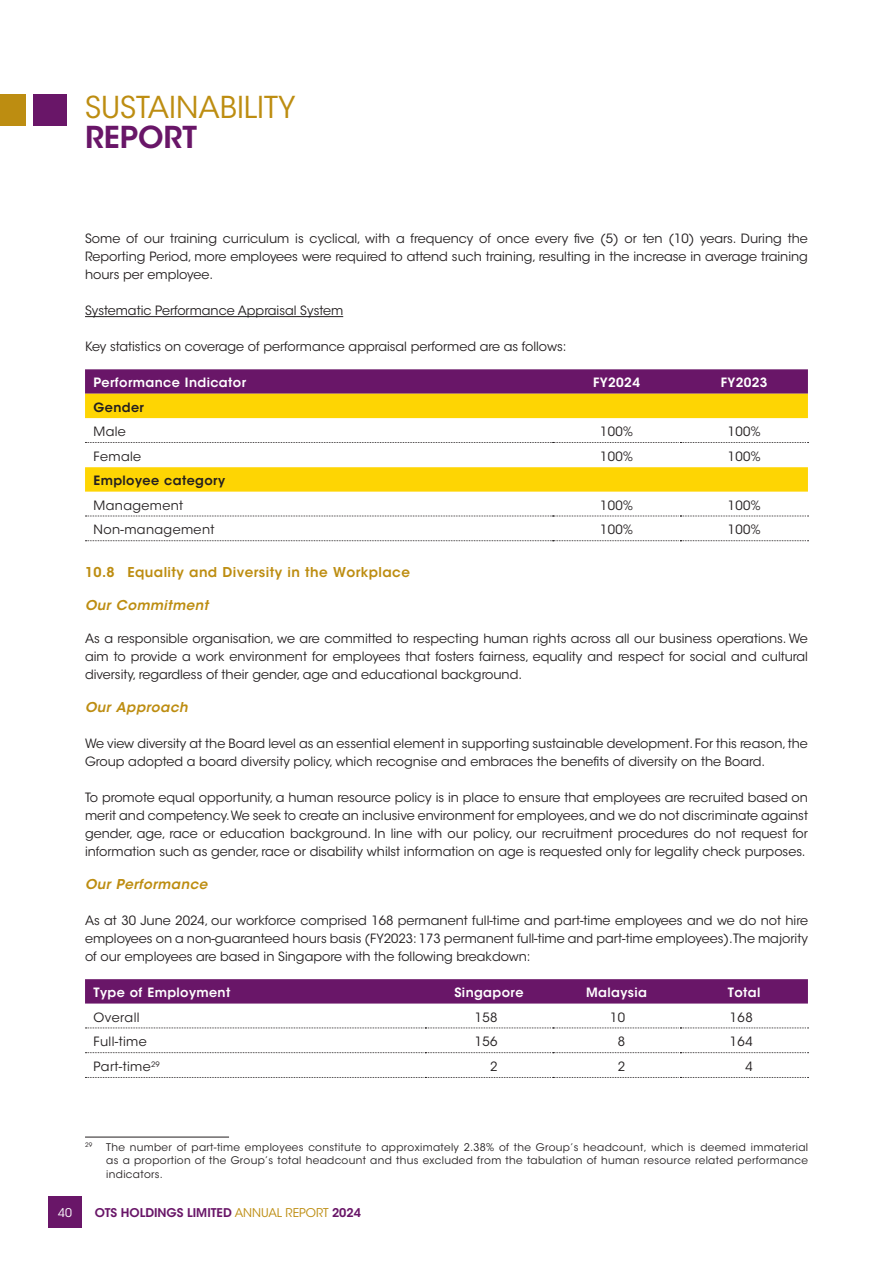
<style>
.page{position:relative;width:893px;height:1263px;background:#fff}
.page>*{position:absolute;margin:0;border:0;box-sizing:border-box;transform-origin:0 0}
.t1{font:30px "ITC Avant Garde Std";color:#bd8d11}
.t2{font:600 30px "ITC Avant Garde Std";color:#691668}
.t3{font:600 13.5px "ITC Avant Garde Std";letter-spacing:.03em;color:#bd8d11}
.t4{font:italic 600 13.5px "ITC Avant Garde Std";letter-spacing:.03em;color:#bd8d11}
.t5{font:12.75px/18px "ITC Avant Garde Std";color:#231f20;text-align:justify}
.t6{font:600 12.75px "ITC Avant Garde Std";letter-spacing:.03em;color:#fff}
.t7{font:12.75px "ITC Avant Garde Std";letter-spacing:.03em;color:#231f20}
.t8{font:600 12.75px "ITC Avant Garde Std";letter-spacing:.03em;color:#231f20}
.t9{font:600 12px "ITC Avant Garde Std";color:#691668}
.t10{font:12px "ITC Avant Garde Std";color:#fff}
.t11{font:10.5px/13.5px "ITC Avant Garde Std";letter-spacing:.03em;color:#231f20;text-align:justify}
.t12{font:6.15px "ITC Avant Garde Std";color:#231f20}
.s1{font-weight:400;color:#bd8d11}
</style>
<div class="page">
<hr style="left:85px;top:316px;width:258px;height:1px;background:#231f20">
<svg style="left:85px;top:369px;width:723px;height:25px;background:#6d1d6a"></svg>
<svg style="left:85px;top:394px;width:723px;height:98px"></svg>
<svg style="left:85px;top:442px;width:723px;height:1px"></svg>
<svg style="left:85px;top:516px;width:723px;height:1px"></svg>
<svg style="left:85px;top:540px;width:723px;height:1px"></svg>
<div style="left:85px;top:979px;width:723px;height:24px;background:#691668"></div>
<svg style="left:85px;top:1027px;width:723px;height:1px"></svg>
<svg style="left:85px;top:1052px;width:723px;height:1px"></svg>
<svg style="left:85px;top:1077px;width:723px;height:1px"></svg>
<hr style="left:85px;top:1137px;width:144px;height:1px;background:#231f20">
<div style="left:48px;top:1196px;width:34px;height:32px;background:#691668"></div>
<div style="left:33px;top:95px;width:34px;height:31px;background:#691668"></div>
<div style="left:0;top:95px;width:25px;height:31px;background:#bd8d11"></div>
<h1 class="t1" style="left:85px;top:89px;width:212px">SUSTAINABILITY</h1>
<h1 class="t2" style="left:85px;top:118px;width:113px">REPORT</h1>
<p class="t5" style="left:85px;top:230px;width:724px">Some of our training curriculum is cyclical, with a frequency of once every five (5) or ten (10) years. During the Reporting Period, more employees were required to attend such training, resulting in the increase in average training hours per employee.</p>
<p class="t5" style="left:85px;top:302px;width:260px">Systematic Performance Appraisal System</p>
<p class="t5" style="left:85px;top:338px;width:483px">Key statistics on coverage of performance appraisal performed are as follows:</p>
<p class="t6" style="left:94px;top:375px;width:154px">Performance Indicator</p>
<p class="t6" style="left:593px;top:375px;width:48px">FY2024</p>
<p class="t6" style="left:721px;top:375px;width:48px">FY2023</p>
<p class="t8" style="left:94px;top:399px;width:52px">Gender</p>
<p class="t5" style="left:94px;top:423px;width:34px">Male</p>
<p class="t5" style="left:600px;top:423px;width:34px">100%</p>
<p class="t5" style="left:728px;top:423px;width:34px">100%</p>
<p class="t5" style="left:94px;top:447px;width:49px">Female</p>
<p class="t5" style="left:600px;top:447px;width:34px">100%</p>
<p class="t5" style="left:728px;top:447px;width:34px">100%</p>
<p class="t8" style="left:94px;top:472px;width:133px">Employee category</p>
<p class="t7" style="left:94px;top:497px;width:91px">Management</p>
<p class="t5" style="left:600px;top:496px;width:34px">100%</p>
<p class="t5" style="left:728px;top:496px;width:34px">100%</p>
<p class="t7" style="left:94px;top:522px;width:122px">Non-management</p>
<p class="t5" style="left:600px;top:521px;width:34px">100%</p>
<p class="t5" style="left:728px;top:521px;width:34px">100%</p>
<p class="t3" style="left:85px;top:564px;width:326px">10.8 Equality and Diversity in the Workplace</p>
<p class="t4" style="left:85px;top:597px;width:125px">Our Commitment</p>
<p class="t5" style="left:85px;top:630px;width:724px">As a responsible organisation, we are committed to respecting human rights across all our business operations. We aim to provide a work environment for employees that fosters fairness, equality and respect for social and cultural diversity, regardless of their gender, age and educational background.</p>
<p class="t4" style="left:85px;top:699px;width:104px">Our Approach</p>
<p class="t5" style="left:85px;top:735px;width:724px">We view diversity at the Board level as an essential element in supporting sustainable development. For this reason, the<br>Group adopted a board diversity policy, which recognise and embraces the benefits of diversity on the Board.</p>
<p class="t5" style="left:85px;top:789px;width:724px">To promote equal opportunity, a human resource policy is in place to ensure that employees are recruited based on merit and competency. We seek to create an inclusive environment for employees, and we do not discriminate against gender, age, race or education background. In line with our policy, our recruitment procedures do not request for information such as gender, race or disability whilst information on age is requested only for legality check purposes.</p>
<p class="t4" style="left:85px;top:876px;width:124px">Our Performance</p>
<p class="t5" style="left:85px;top:912px;width:724px">As at 30 June 2024, our workforce comprised 168 permanent full-time and part-time employees and we do not hire employees on a non-guaranteed hours basis (FY2023: 173 permanent full-time and part-time employees).The majority of our employees are based in Singapore with the following breakdown:</p>
<p class="t6" style="left:94px;top:984px;width:138px">Type of Employment</p>
<p class="t6" style="left:454px;top:984px;width:71px">Singapore</p>
<p class="t6" style="left:586px;top:984px;width:62px">Malaysia</p>
<p class="t6" style="left:728px;top:984px;width:34px">Total</p>
<p class="t7" style="left:94px;top:1009px;width:48px">Overall</p>
<p class="t5" style="left:475px;top:1008px;width:24px">158</p>
<p class="t5" style="left:610px;top:1008px;width:17px">10</p>
<p class="t5" style="left:730px;top:1008px;width:24px">168</p>
<p class="t7" style="left:94px;top:1034px;width:55px">Full-time</p>
<p class="t5" style="left:475px;top:1033px;width:24px">156</p>
<p class="t5" style="left:618px;top:1033px;width:9px">8</p>
<p class="t5" style="left:730px;top:1033px;width:24px">164</p>
<p class="t7" style="left:94px;top:1059px;width:68px">Part-time<sup>29</sup></p>
<p class="t5" style="left:490px;top:1058px;width:9px">2</p>
<p class="t5" style="left:618px;top:1058px;width:9px">2</p>
<p class="t5" style="left:745px;top:1058px;width:9px">4</p>
<p class="t12" style="left:85px;top:1141px;width:9px">29</p>
<p class="t11" style="left:106px;top:1140px;width:703px">The number of part-time employees constitute to approximately 2.38% of the Group’s headcount, which is deemed immaterial as a proportion of the Group’s total headcount and thus excluded from the tabulation of human resource related performance indicators.</p>
<p class="t10" style="left:58px;top:1205px;width:15px">40</p>
<p class="t9" style="left:95px;top:1204px;width:268px">OTS HOLDINGS LIMITED <span class="s1">ANNUAL REPORT</span> 2024</p>
</div>
